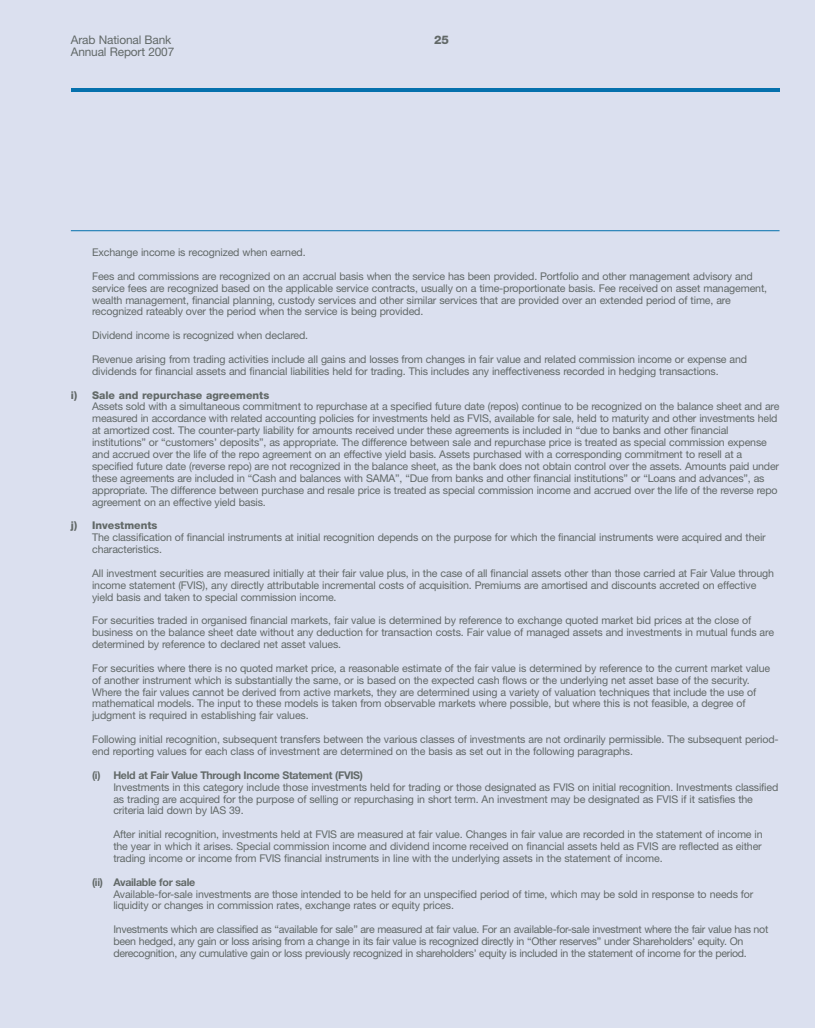
<style>
.page{position:relative;width:815px;height:1028px;background:#fff}
.page>*{position:absolute;margin:0;border:0;box-sizing:border-box;transform-origin:0 0}
.t1{font:11.88px "Helvetica Neue";letter-spacing:-.015em;color:#626968}
.t2{font:800 11.88px "Helvetica Neue";color:#626968}
.t3{font:10.62px/11.9px "Helvetica Neue";letter-spacing:-.015em;color:#626968}
.t4{font:700 10.62px "Helvetica Neue";letter-spacing:-.03em;color:#626968}
.t5{font:800 10.62px "Helvetica Neue";color:#626968}
</style>
<div class="page">
<div style="left:0;top:0;width:815px;height:1027px;background:#dbe0ef"></div>
<hr style="left:71px;top:89px;width:709px;height:3px;background:#0571ad">
<hr style="left:71px;top:230px;width:709px;height:1px;background:#0571ad">
<p class="t1" style="left:71px;top:35px;width:102px">Arab National Bank</p>
<p class="t2" style="left:434px;top:35px;width:16px">25</p>
<p class="t1" style="left:71px;top:47px;width:105px">Annual Report 2007</p>
<p class="t3" style="left:92px;top:247px;width:215px">Exchange income is recognized when earned.</p>
<p class="t3" style="left:92px;top:271px;width:677px">Fees and commissions are recognized on an accrual basis when the service has been provided. Portfolio and other management advisory and service fees are recognized based on the applicable service contracts, usually on a time-proportionate basis. Fee received on asset management, wealth management, financial planning, custody services and other similar services that are provided over an extended period of time, are recognized rateably over the period when the service is being provided.</p>
<p class="t3" style="left:92px;top:330px;width:218px">Dividend income is recognized when declared.</p>
<p class="t3" style="left:92px;top:354px;width:657px">Revenue arising from trading activities include all gains and losses from changes in fair value and related commission income or expense and dividends for financial assets and financial liabilities held for trading. This includes any ineffectiveness recorded in hedging transactions.</p>
<p class="t5" style="left:71px;top:391px;width:200px">i) Sale and repurchase agreements</p>
<p class="t3" style="left:92px;top:402px;width:689px">Assets sold with a simultaneous commitment to repurchase at a specified future date (repos) continue to be recognized on the balance sheet and are measured in accordance with related accounting policies for investments held as FVIS, available for sale, held to maturity and other investments held at amortized cost. The counter-party liability for amounts received under these agreements is included in “due to banks and other financial institutions” or “customers’ deposits”, as appropriate. The difference between sale and repurchase price is treated as special commission expense and accrued over the life of the repo agreement on an effective yield basis. Assets purchased with a corresponding commitment to resell at a specified future date (reverse repo) are not recognized in the balance sheet, as the bank does not obtain control over the assets. Amounts paid under these agreements are included in “Cash and balances with SAMA”, “Due from banks and other financial institutions” or “Loans and advances”, as appropriate. The difference between purchase and resale price is treated as special commission income and accrued over the life of the reverse repo agreement on an effective yield basis.</p>
<p class="t5" style="left:71px;top:521px;width:88px">j) Investments</p>
<p class="t3" style="left:92px;top:532px;width:675px">The classification of financial instruments at initial recognition depends on the purpose for which the financial instruments were acquired and their characteristics.</p>
<p class="t3" style="left:92px;top:568px;width:683px">All investment securities are measured initially at their fair value plus, in the case of all financial assets other than those carried at Fair Value through income statement (FVIS), any directly attributable incremental costs of acquisition. Premiums are amortised and discounts accreted on effective yield basis and taken to special commission income.</p>
<p class="t3" style="left:92px;top:615px;width:683px">For securities traded in organised financial markets, fair value is determined by reference to exchange quoted market bid prices at the close of business on the balance sheet date without any deduction for transaction costs. Fair value of managed assets and investments in mutual funds are determined by reference to declared net asset values.</p>
<p class="t3" style="left:92px;top:663px;width:680px">For securities where there is no quoted market price, a reasonable estimate of the fair value is determined by reference to the current market value of another instrument which is substantially the same, or is based on the expected cash flows or the underlying net asset base of the security.<br>Where the fair values cannot be derived from active markets, they are determined using a variety of valuation techniques that include the use of mathematical models. The input to these models is taken from observable markets where possible, but where this is not feasible, a degree of judgment is required in establishing fair values.</p>
<p class="t3" style="left:92px;top:734px;width:688px">Following initial recognition, subsequent transfers between the various classes of investments are not ordinarily permissible. The subsequent period&shy;end reporting values for each class of investment are determined on the basis as set out in the following paragraphs.</p>
<p class="t4" style="left:92px;top:771px;width:272px">(i) Held at Fair Value Through Income Statement (FVIS)</p>
<p class="t3" style="left:113px;top:782px;width:666px">Investments in this category include those investments held for trading or those designated as FVIS on initial recognition. Investments classified as trading are acquired for the purpose of selling or repurchasing in short term. An investment may be designated as FVIS if it satisfies the criteria laid down by IAS 39.</p>
<p class="t3" style="left:113px;top:829px;width:651px;text-align:justify">After initial recognition, investments held at FVIS are measured at fair value. Changes in fair value are recorded in the statement of income in the year in which it arises. Special commission income and dividend income received on financial assets held as FVIS are reflected as either trading income or income from FVIS financial instruments in line with the underlying assets in the statement of income.</p>
<p class="t4" style="left:92px;top:878px;width:105px">(ii) Available for sale</p>
<p class="t3" style="left:113px;top:888px;width:642px">Available-for-sale investments are those intended to be held for an unspecified period of time, which may be sold in response to needs for liquidity or changes in commission rates, exchange rates or equity prices.</p>
<p class="t3" style="left:113px;top:924px;width:656px">Investments which are classified as “available for sale” are measured at fair value. For an available-for-sale investment where the fair value has not been hedged, any gain or loss arising from a change in its fair value is recognized directly in “Other reserves” under Shareholders’ equity. On derecognition, any cumulative gain or loss previously recognized in shareholders’ equity is included in the statement of income for the period.</p>
</div>
